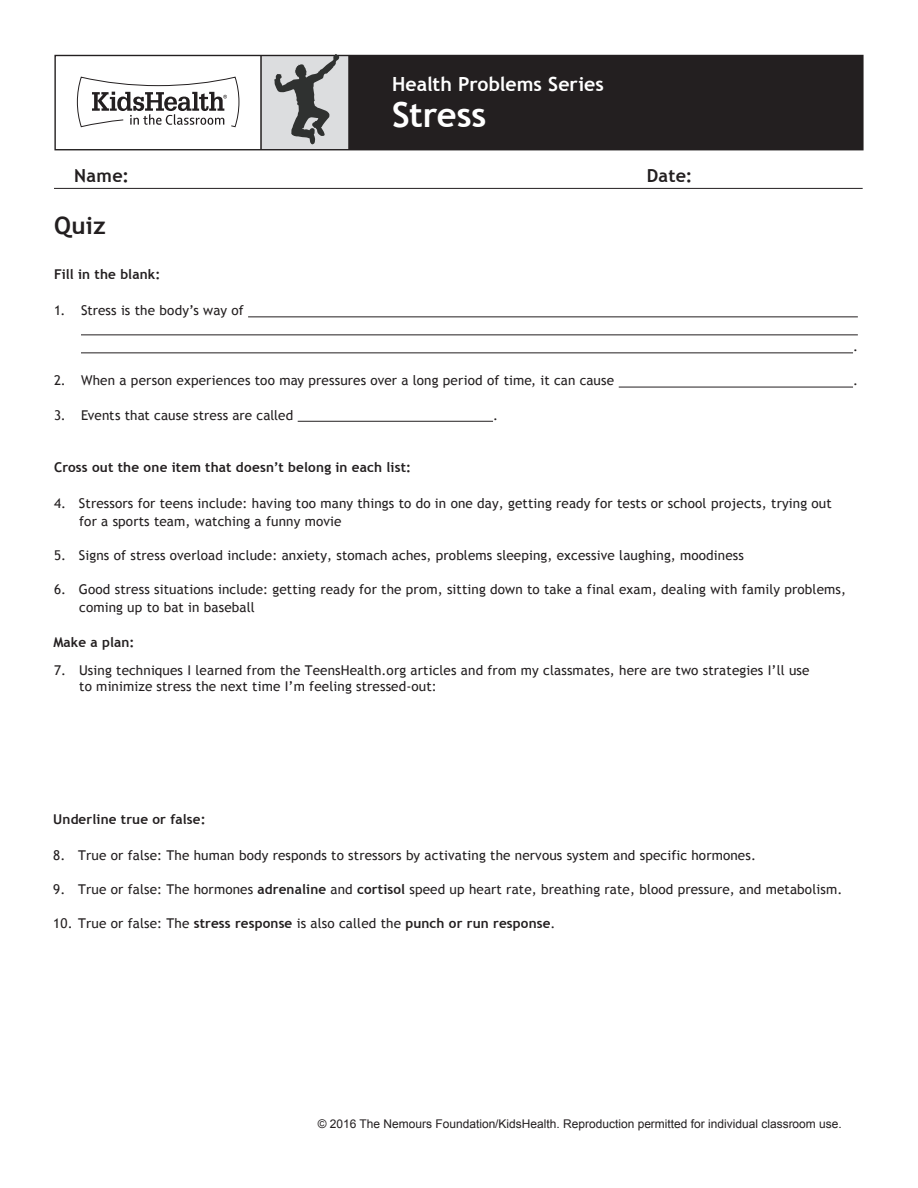
<style>
.page{position:relative;width:918px;height:1188px;background:#fff}
.page>*{position:absolute;margin:0;border:0;box-sizing:border-box;transform-origin:0 0}
.Handout_Header{font:700 34.5px "Trebuchet MS";letter-spacing:-.005em;color:#fff}
.Handout_Title{font:700 24px "Trebuchet MS";color:#231f20}
.Handout_Header-2{font:700 19.5px "Trebuchet MS";color:#fff}
.Article_List{font:700 18px "Trebuchet MS";letter-spacing:.015em;color:#231f20}
.Basic_Numbered_List{font:13.5px/18px "Trebuchet MS";letter-spacing:.01em;color:#231f20}
.t1{font:700 13.5px "Trebuchet MS";letter-spacing:.01em;color:#231f20}
.t2{font:12px "Arial";color:#231f20}
.s1{font-weight:700}
</style>
<div class="page">
<div style="left:261px;top:55px;width:88px;height:95px;background:#dcdddf"></div>
<div style="left:349px;top:55px;width:513px;height:95px;background:#231f20"></div>
<svg style="left:76px;top:76px;width:164px;height:52px"></svg>
<hr style="left:348px;top:55px;width:2px;height:95px;background:#231f20">
<hr style="left:260px;top:55px;width:2px;height:95px;background:#231f20">
<div style="left:54px;top:55px;width:810px;height:95px;border:1px solid #231f20"></div>
<svg style="left:274px;top:54px;width:65px;height:91px"></svg>
<hr style="left:54px;top:188px;width:809px;height:1px;background:#231f20">
<hr style="left:248px;top:316px;width:610px;height:1px;background:#231f20">
<hr style="left:81px;top:334px;width:777px;height:1px;background:#231f20">
<hr style="left:81px;top:352px;width:772px;height:1px;background:#231f20">
<hr style="left:619px;top:387px;width:234px;height:1px;background:#231f20">
<hr style="left:298px;top:421px;width:195px;height:1px;background:#231f20">
<p class="Handout_Header-2" style="left:392px;top:71px;width:213px">Health Problems Series</p>
<p class="Handout_Header" style="left:392px;top:93px;width:96px">Stress</p>
<p class="Article_List" style="left:74px;top:164px;width:56px">Name:</p>
<p class="Article_List" style="left:647px;top:164px;width:47px">Date:</p>
<p class="Handout_Title" style="left:54px;top:210px;width:53px">Quiz</p>
<p class="t1" style="left:54px;top:266px;width:108px">Fill in the blank:</p>
<p class="Basic_Numbered_List" style="left:54px;top:302px;width:191px">1. Stress is the body’s way of</p>
<p class="Basic_Numbered_List" style="left:853px;top:338px;width:6px">.</p>
<p class="Basic_Numbered_List" style="left:54px;top:372px;width:562px">2. When a person experiences too may pressures over a long period of time, it can cause</p>
<p class="Basic_Numbered_List" style="left:853px;top:372px;width:6px">.</p>
<p class="Basic_Numbered_List" style="left:54px;top:406px;width:241px">3. Events that cause stress are called</p>
<p class="Basic_Numbered_List" style="left:493px;top:406px;width:6px">.</p>
<p class="t1" style="left:54px;top:459px;width:359px">Cross out the one item that doesn’t belong in each list:</p>
<p class="Basic_Numbered_List" style="left:79px;top:494px;width:754px;text-indent:-25px">4. Stressors for teens include: having too many things to do in one day, getting ready for tests or school projects, trying out for a sports team, watching a funny movie</p>
<p class="Basic_Numbered_List" style="left:54px;top:546px;width:692px">5. Signs of stress overload include: anxiety, stomach aches, problems sleeping, excessive laughing, moodiness</p>
<p class="Basic_Numbered_List" style="left:79px;top:581px;width:768px;text-indent:-25px">6. Good stress situations include: getting ready for the prom, sitting down to take a final exam, dealing with family problems, coming up to bat in baseball</p>
<p class="t1" style="left:53px;top:634px;width:83px">Make a plan:</p>
<p class="Basic_Numbered_List" style="left:79px;top:662px;width:732px;line-height:16.2px;text-indent:-25px">7. Using techniques I learned from the TeensHealth.org articles and from my classmates, here are two strategies I’ll use to minimize stress the next time I’m feeling stressed-out:</p>
<p class="t1" style="left:53px;top:811px;width:154px">Underline true or false:</p>
<p class="Basic_Numbered_List" style="left:53px;top:846px;width:704px">8. True or false: The human body responds to stressors by activating the nervous system and specific hormones.</p>
<p class="Basic_Numbered_List" style="left:53px;top:881px;width:791px">9. True or false: The hormones <span class="s1">adrenaline</span> and <span class="s1">cortisol</span> speed up heart rate, breathing rate, blood pressure, and metabolism.</p>
<p class="Basic_Numbered_List" style="left:53px;top:915px;width:504px">10. True or false: The <span class="s1">stress response</span> is also called the <span class="s1">punch or run response</span>.</p>
<p class="t2" style="left:318px;top:1116px;width:526px">© 2016 The Nemours Foundation/KidsHealth. Reproduction permitted for individual classroom use.</p>
</div>
